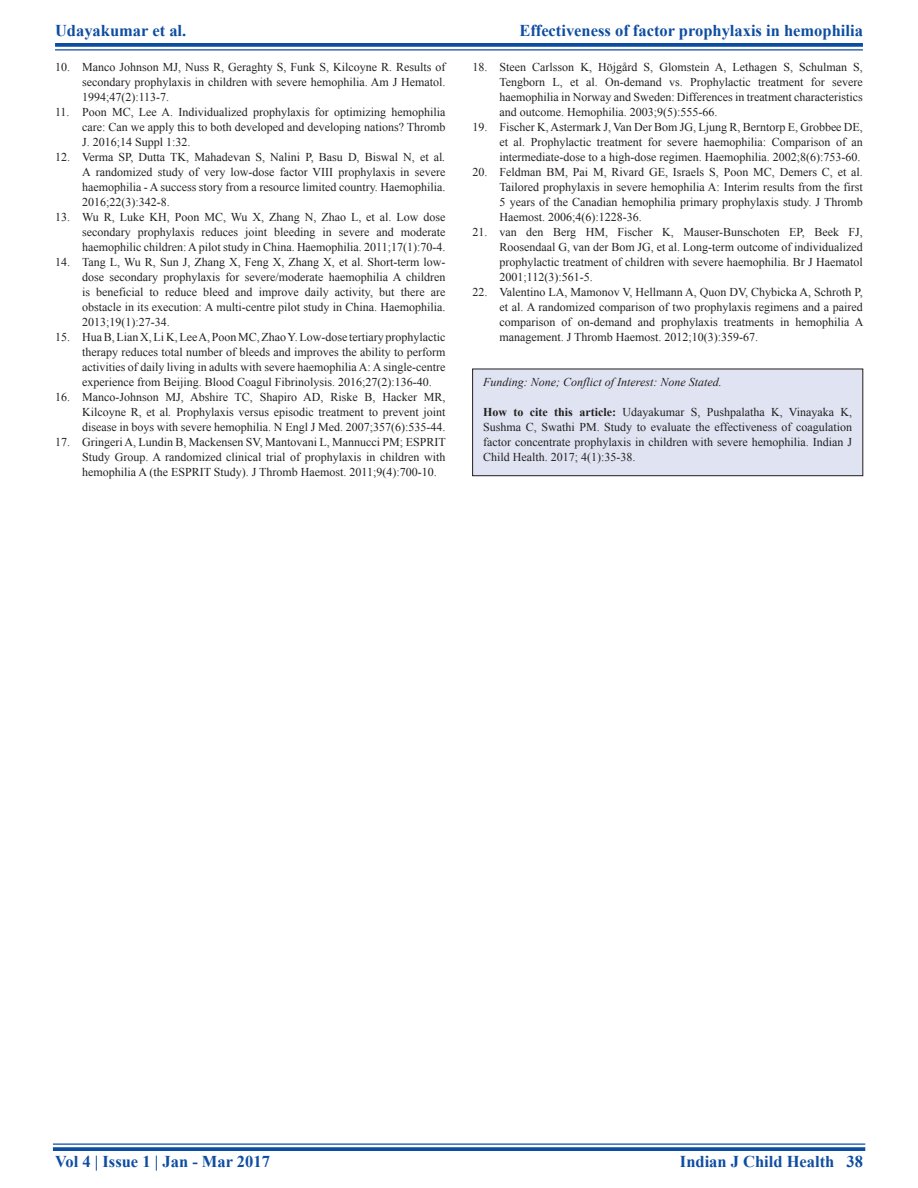
<style>
.page{position:relative;width:918px;height:1188px;background:#fff}
.page>*{position:absolute;margin:0;border:0;box-sizing:border-box;transform-origin:0 0}
.t1{font:700 16.5px "Times New Roman";color:#0d4da1}
.REF{font:12px/15px "Times New Roman";color:#231f20;text-align:justify}
.SRC{font:12px/15px "Times New Roman";color:#231f20;text-align:justify}
.SRC-2{font:italic 12px "Times New Roman";color:#231f20}
.s1{font-style:italic}
.s2{font-weight:700}
</style>
<div class="page">
<hr style="left:53px;top:1143px;width:812px;height:2px;background:#0d4da1">
<svg style="left:53px;top:1147px;width:812px;height:4px;background:#1b57a6"></svg>
<svg style="left:55px;top:43px;width:808px;height:4px;background:#1b57a6"></svg>
<hr style="left:55px;top:49px;width:808px;height:2px;background:#0d4da1">
<div style="left:473px;top:369px;width:390px;height:107px;background:#e0e4f2"></div>
<div style="left:473px;top:369px;width:390px;height:107px;border:1px solid #231f20"></div>
<h1 class="t1" style="left:55px;top:18px;width:133px">Udayakumar et al.</h1>
<h1 class="t1" style="left:519px;top:18px;width:345px">Effectiveness of factor prophylaxis in hemophilia</h1>
<p class="REF" style="left:82px;top:59px;width:365px;text-indent:-27px">10. Manco Johnson MJ, Nuss R, Geraghty S, Funk S, Kilcoyne R. Results of secondary prophylaxis in children with severe hemophilia. Am J Hematol.<br>1994;47(2):113-7.</p>
<p class="REF" style="left:82px;top:104px;width:365px;text-indent:-27px">11. Poon MC, Lee A. Individualized prophylaxis for optimizing hemophilia care: Can we apply this to both developed and developing nations? Thromb J. 2016;14 Suppl 1:32.</p>
<p class="REF" style="left:82px;top:149px;width:365px;text-indent:-27px">12. Verma SP, Dutta TK, Mahadevan S, Nalini P, Basu D, Biswal N, et al<span class="s1">.<br></span>A randomized study of very low-dose factor VIII prophylaxis in severe haemophilia - A success story from a resource limited country. Haemophilia.<br>2016;22(3):342-8.</p>
<p class="REF" style="left:82px;top:209px;width:365px;text-indent:-27px">13. Wu R, Luke KH, Poon MC, Wu X, Zhang N, Zhao L, et al. Low dose secondary prophylaxis reduces joint bleeding in severe and moderate haemophilic children: A pilot study in China. Haemophilia. 2011;17(1):70-4.</p>
<p class="REF" style="left:82px;top:254px;width:365px;text-indent:-27px">14. Tang L, Wu R, Sun J, Zhang X, Feng X, Zhang X, et al. Short-term low&shy;dose secondary prophylaxis for severe/moderate haemophilia A children is beneficial to reduce bleed and improve daily activity, but there are obstacle in its execution: A multi-centre pilot study in China. Haemophilia.<br>2013;19(1):27-34.</p>
<p class="REF" style="left:82px;top:329px;width:365px;text-indent:-27px">15. Hua B, Lian X, Li K, Lee A, Poon MC, Zhao Y. Low-dose tertiary prophylactic therapy reduces total number of bleeds and improves the ability to perform activities of daily living in adults with severe haemophilia A: A single-centre experience from Beijing. Blood Coagul Fibrinolysis. 2016;27(2):136-40.</p>
<p class="REF" style="left:82px;top:389px;width:365px;text-indent:-27px">16. Manco-Johnson MJ, Abshire TC, Shapiro AD, Riske B, Hacker MR, Kilcoyne R, et al<span class="s1">.</span> Prophylaxis versus episodic treatment to prevent joint disease in boys with severe hemophilia. N Engl J Med. 2007;357(6):535-44.</p>
<p class="REF" style="left:82px;top:434px;width:365px;text-indent:-27px">17. Gringeri A, Lundin B, Mackensen SV, Mantovani L, Mannucci PM; ESPRIT Study Group. A randomized clinical trial of prophylaxis in children with hemophilia A (the ESPRIT Study). J Thromb Haemost. 2011;9(4):700-10.</p>
<p class="REF" style="left:500px;top:59px;width:365px;text-indent:-27px">18. Steen Carlsson K, Höjgård S, Glomstein A, Lethagen S, Schulman S, Tengborn L, et al. On-demand vs. Prophylactic treatment for severe haemophilia in Norway and Sweden: Differences in treatment characteristics and outcome. Hemophilia. 2003;9(5):555-66.</p>
<p class="REF" style="left:500px;top:119px;width:365px;text-indent:-27px">19. Fischer K, Astermark J, Van Der Bom JG, Ljung R, Berntorp E, Grobbee DE, et al. Prophylactic treatment for severe haemophilia: Comparison of an intermediate-dose to a high-dose regimen. Haemophilia. 2002;8(6):753-60.</p>
<p class="REF" style="left:500px;top:164px;width:365px;text-indent:-27px">20. Feldman BM, Pai M, Rivard GE, Israels S, Poon MC, Demers C, et al.<br>Tailored prophylaxis in severe hemophilia A: Interim results from the first 5 years of the Canadian hemophilia primary prophylaxis study. J Thromb Haemost. 2006;4(6):1228-36.</p>
<p class="REF" style="left:500px;top:224px;width:365px;text-indent:-27px">21. van den Berg HM, Fischer K, Mauser-Bunschoten EP, Beek FJ, Roosendaal G, van der Bom JG, et al. Long-term outcome of individualized prophylactic treatment of children with severe haemophilia. Br J Haematol 2001;112(3):561-5.</p>
<p class="REF" style="left:500px;top:284px;width:366px;text-indent:-27px">22. Valentino LA, Mamonov V, Hellmann A, Quon DV, Chybicka A, Schroth P, et al. A randomized comparison of two prophylaxis regimens and a paired comparison of on-demand and prophylaxis treatments in hemophilia A management. J Thromb Haemost. 2012;10(3):359-67.</p>
<p class="SRC-2" style="left:483px;top:373px;width:240px">Funding: None; Conflict of Interest: None Stated.</p>
<p class="SRC" style="left:483px;top:404px;width:371px"><span class="s2">How to cite this article:</span> Udayakumar S, Pushpalatha K, Vinayaka K, Sushma C, Swathi PM. Study to evaluate the effectiveness of coagulation factor concentrate prophylaxis in children with severe hemophilia. Indian J Child Health. 2017; 4(1):35-38.</p>
<h1 class="t1" style="left:55px;top:1150px;width:216px">Vol 4 | Issue 1 | Jan - Mar 2017</h1>
<h1 class="t1" style="left:680px;top:1150px;width:185px">Indian J Child Health 38</h1>
</div>
